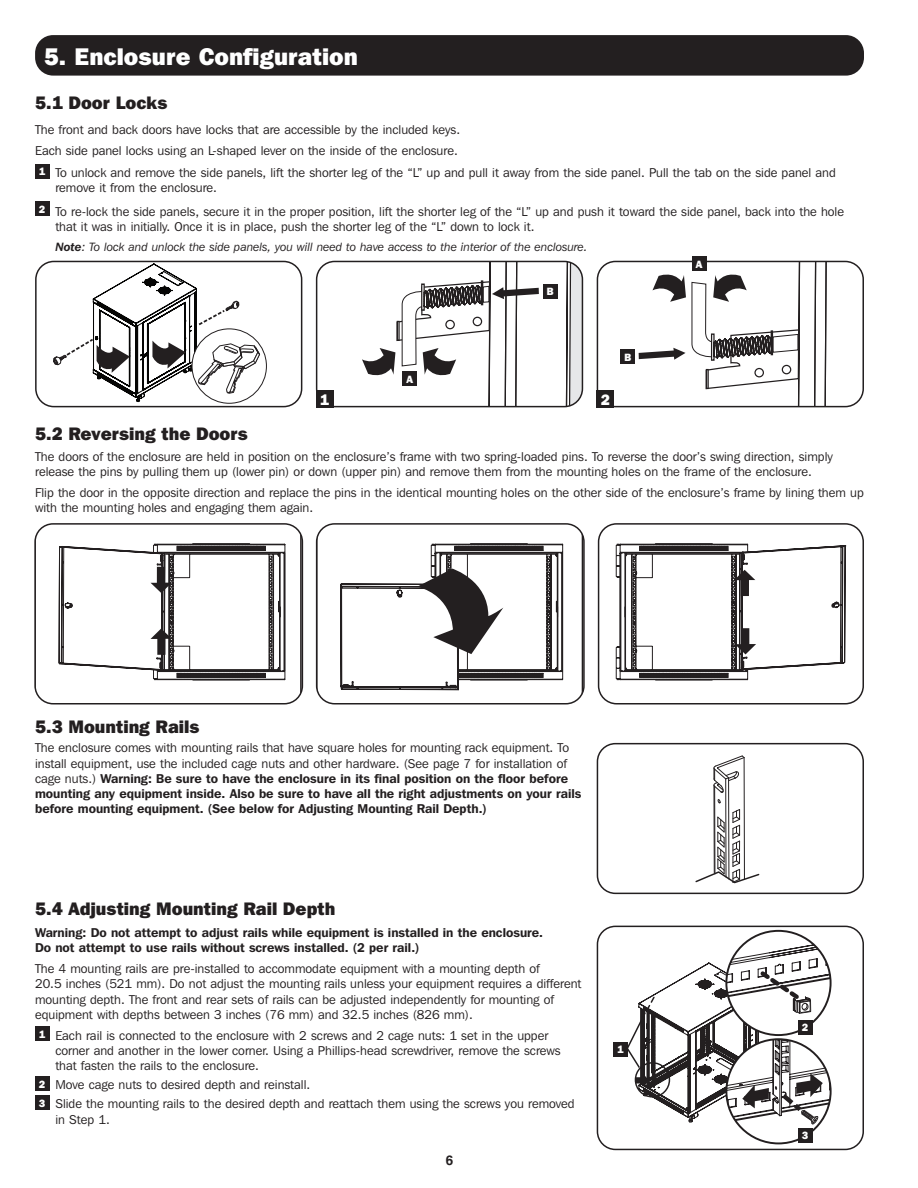
<style>
.page{position:relative;width:918px;height:1188px;background:#fff}
.page>*{position:absolute;margin:0;border:0;box-sizing:border-box;transform-origin:0 0}
.Continued{font:800 24px "Franklin Gothic IT Cby BT";color:#fff}
.Sub_Head_continued{font:800 18px "Franklin Gothic IT Cby BT";color:#231f20}
.t1{font:800 15px "Franklin Gothic IT Cby BT";color:#fff}
.t2{font:700 13.5px "Helvetica";color:#231f20}
.t3{font:12.75px/15.3px "Franklin Gothic IT Cby BT";color:#231f20}
.t4{font:600 12.75px/15.3px "Franklin Gothic IT Cby BT";color:#231f20}
.t5{font:italic 12px "Franklin Gothic IT Cby BT";color:#231f20}
.t6{font:800 10.5px "Franklin Gothic IT Cby BT";color:#fff}
.s1{font-weight:600}
.s2{font-weight:400}
</style>
<div class="page">
<div style="left:35px;top:1027px;width:14px;height:14px;background:#231f20"></div>
<div style="left:35px;top:1077px;width:14px;height:14px;background:#231f20"></div>
<div style="left:35px;top:1096px;width:14px;height:14px;background:#231f20"></div>
<div style="left:35px;top:35px;width:829px;height:41px;background:#231f20;border-radius:18px"></div>
<div style="left:35px;top:164px;width:14px;height:14px;background:#231f20"></div>
<div style="left:35px;top:201px;width:14px;height:15px;background:#231f20"></div>
<hr style="left:744px;top:758px;width:1px;height:121px;background:#231f20">
<hr style="left:728px;top:778px;width:1px;height:101px;background:#231f20">
<hr style="left:725px;top:779px;width:1px;height:98px;background:#231f20">
<hr style="left:714px;top:785px;width:1px;height:88px;background:#231f20">
<svg style="left:713px;top:755px;width:32px;height:38px"></svg>
<svg style="left:695px;top:799px;width:65px;height:85px"></svg>
<div style="left:597px;top:743px;width:267px;height:151px;border:2px solid #231f20;border-radius:18px"></div>
<div style="left:597px;top:926px;width:267px;height:224px;border:2px solid #231f20;border-radius:18px"></div>
<div style="left:613px;top:1042px;width:15px;height:14px;background:#231f20"></div>
<div style="left:798px;top:1128px;width:14px;height:14px;background:#231f20"></div>
<svg style="left:53px;top:264px;width:208px;height:139px"></svg>
<div style="left:35px;top:261px;width:267px;height:146px;border:2px solid #231f20;border-radius:18px"></div>
<svg style="left:37px;top:524px;width:265px;height:178px"></svg>
<svg style="left:59px;top:543px;width:227px;height:137px"></svg>
<div style="left:34px;top:523px;width:269px;height:182px;border:2px solid #231f20;border-radius:18px"></div>
<svg style="left:317px;top:261px;width:265px;height:146px"></svg>
<div style="left:316px;top:261px;width:267px;height:146px;border:2px solid #231f20;border-radius:18px"></div>
<div style="left:316px;top:390px;width:17px;height:17px;background:#231f20"></div>
<svg style="left:597px;top:261px;width:266px;height:146px"></svg>
<div style="left:597px;top:261px;width:267px;height:146px;border:2px solid #231f20;border-radius:18px"></div>
<div style="left:597px;top:390px;width:17px;height:17px;background:#231f20"></div>
<div style="left:403px;top:372px;width:14px;height:14px;background:#231f20"></div>
<div style="left:543px;top:284px;width:14px;height:14px;background:#231f20"></div>
<div style="left:692px;top:257px;width:14px;height:14px;background:#231f20"></div>
<div style="left:621px;top:350px;width:14px;height:14px;background:#231f20"></div>
<svg style="left:317px;top:526px;width:265px;height:176px"></svg>
<svg style="left:340px;top:543px;width:223px;height:147px"></svg>
<div style="left:316px;top:523px;width:269px;height:182px;border:2px solid #231f20;border-radius:18px"></div>
<svg style="left:599px;top:524px;width:264px;height:178px"></svg>
<svg style="left:615px;top:543px;width:231px;height:137px"></svg>
<div style="left:598px;top:523px;width:266px;height:182px;border:2px solid #231f20;border-radius:18px"></div>
<svg style="left:625px;top:934px;width:206px;height:194px"></svg>
<p class="Continued" style="left:44px;top:41px;width:315px">5. Enclosure Configuration</p>
<p class="Sub_Head_continued" style="left:35px;top:91px;width:134px">5.1 Door Locks</p>
<p class="t3" style="left:35px;top:122px;width:427px">The front and back doors have locks that are accessible by the included keys.</p>
<p class="t3" style="left:35px;top:142px;width:424px">Each side panel locks using an L-shaped lever on the inside of the enclosure.</p>
<p class="t6" style="left:39px;top:165px;width:8px">1</p>
<p class="t3" style="left:55px;top:164px;width:782px">To unlock and remove the side panels, lift the shorter leg of the “L” up and pull it away from the side panel. Pull the tab on the side panel and remove it from the enclosure.</p>
<p class="t6" style="left:39px;top:202px;width:8px">2</p>
<p class="t3" style="left:55px;top:203px;width:790px">To re-lock the side panels, secure it in the proper position, lift the shorter leg of the “L” up and push it toward the side panel, back into the hole that it was in initially. Once it is in place, push the shorter leg of the “L” down to lock it.</p>
<p class="t5" style="left:55px;top:239px;width:534px"><span class="s1">Note</span>: To lock and unlock the side panels, you will need to have access to the interior of the enclosure.</p>
<p class="Sub_Head_continued" style="left:35px;top:422px;width:214px">5.2 Reversing the Doors</p>
<p class="t6" style="left:547px;top:285px;width:8px">B</p>
<p class="t6" style="left:406px;top:373px;width:8px">A</p>
<p class="t1" style="left:320px;top:390px;width:11px">1</p>
<p class="t1" style="left:601px;top:390px;width:11px">2</p>
<p class="t6" style="left:624px;top:350px;width:8px">B</p>
<p class="t6" style="left:696px;top:258px;width:8px">A</p>
<p class="t3" style="left:35px;top:448px;width:799px">The doors of the enclosure are held in position on the enclosure’s frame with two spring-loaded pins. To reverse the door’s swing direction, simply release the pins by pulling them up (lower pin) or down (upper pin) and remove them from the mounting holes on the frame of the enclosure.</p>
<p class="t3" style="left:35px;top:484px;width:830px">Flip the door in the opposite direction and replace the pins in the identical mounting holes on the other side of the enclosure’s frame by lining them up with the mounting holes and engaging them again.</p>
<p class="Sub_Head_continued" style="left:35px;top:716px;width:166px">5.3 Mounting Rails</p>
<p class="t4" style="left:35px;top:740px;width:548px"><span class="s2">The enclosure comes with mounting rails that have square holes for mounting rack equipment. To install equipment, use the included cage nuts and other hardware. (See page 7 for installation of cage nuts.)</span> Warning: Be sure to have the enclosure in its final position on the floor before mounting any equipment inside. Also be sure to have all the right adjustments on your rails before mounting equipment. (See below for Adjusting Mounting Rail Depth.)</p>
<p class="Sub_Head_continued" style="left:35px;top:897px;width:302px">5.4 Adjusting Mounting Rail Depth</p>
<p class="t4" style="left:35px;top:925px;width:510px">Warning: Do not attempt to adjust rails while equipment is installed in the enclosure.<br>Do not attempt to use rails without screws installed. (2 per rail.)</p>
<p class="t3" style="left:35px;top:961px;width:548px">The 4 mounting rails are pre-installed to accommodate equipment with a mounting depth of<br>20.5 inches (521 mm). Do not adjust the mounting rails unless your equipment requires a different mounting depth. The front and rear sets of rails can be adjusted independently for mounting of equipment with depths between 3 inches (76 mm) and 32.5 inches (826 mm).</p>
<p class="t6" style="left:39px;top:1028px;width:8px">1</p>
<p class="t3" style="left:55px;top:1027px;width:507px">Each rail is connected to the enclosure with 2 screws and 2 cage nuts: 1 set in the upper corner and another in the lower corner. Using a Phillips-head screwdriver, remove the screws that fasten the rails to the enclosure.</p>
<p class="t6" style="left:39px;top:1078px;width:8px">2</p>
<p class="t3" style="left:55px;top:1077px;width:256px">Move cage nuts to desired depth and reinstall.</p>
<p class="t6" style="left:39px;top:1097px;width:8px">3</p>
<p class="t3" style="left:55px;top:1096px;width:521px">Slide the mounting rails to the desired depth and reattach them using the screws you removed in Step 1.</p>
<p class="t2" style="left:446px;top:1152px;width:9px">6</p>
<p class="t6" style="left:617px;top:1043px;width:8px">1</p>
<p class="t6" style="left:802px;top:1021px;width:8px">2</p>
<p class="t6" style="left:802px;top:1129px;width:8px">3</p>
</div>
